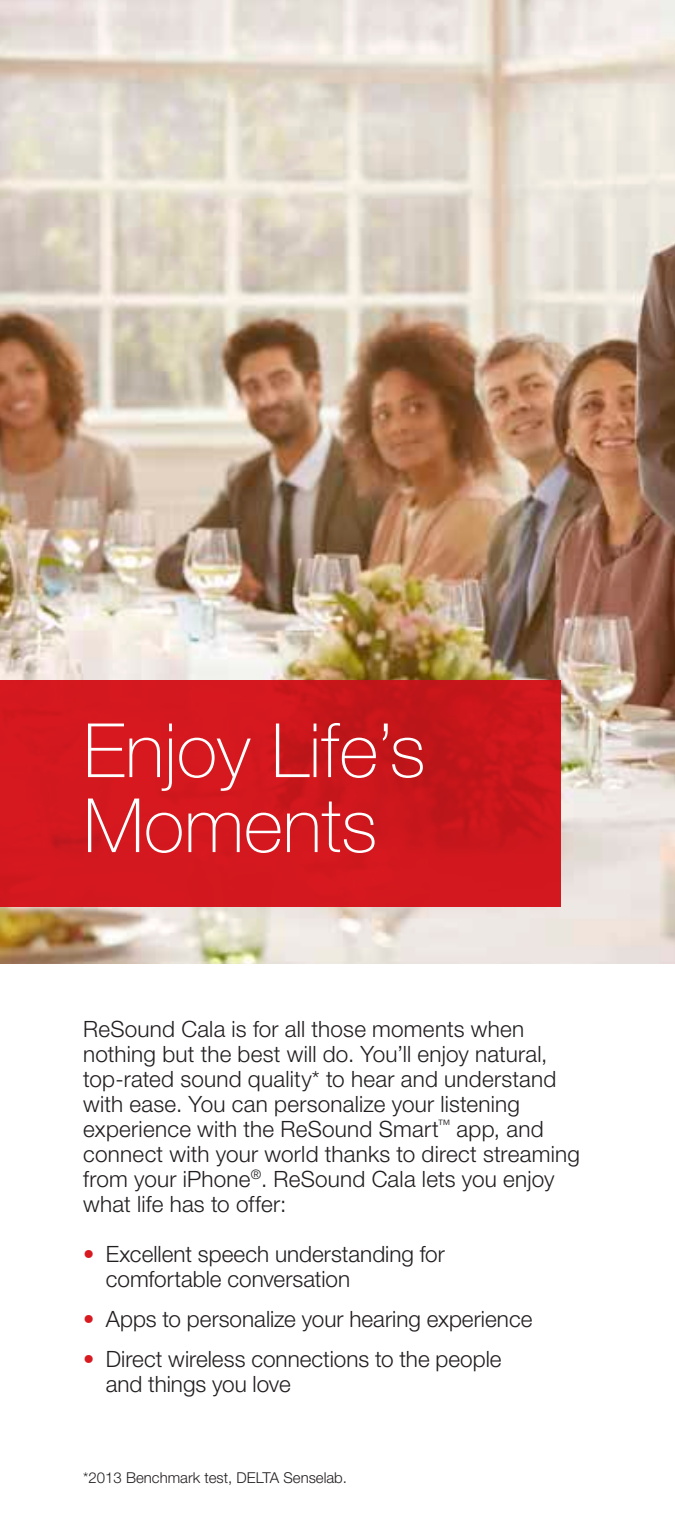
<style>
.page{position:relative;width:675px;height:1530px;background:#fff}
.page>*{position:absolute;margin:0;border:0;box-sizing:border-box;transform-origin:0 0}
.t1{font:100 75px/75px "Helvetica Neue LT Pro";color:#fff}
.t2{font:300 22.5px/25px "Helvetica Neue LT Pro";letter-spacing:.005em;color:#231f20}
.t3{font:300 15px "Helvetica Neue LT Pro";color:#231f20}
.s1{color:#d81920}
</style>
<div class="page">
<img style="left:0;top:0;width:675px;height:964px">
<svg style="left:0;top:680px;width:560px;height:227px;background:#cf171d"></svg>
<h1 class="t1" style="left:83px;top:713px;width:344px">Enjoy Life’s<br>Moments</h1>
<p class="t2" style="left:83px;top:1016px;width:498px">ReSound Cala is for all those moments when nothing but the best will do. You’ll enjoy natural, top-rated sound quality* to hear and understand with ease. You can personalize your listening experience with the ReSound Smart<sup>™</sup> app, and connect with your world thanks to direct streaming from your iPhone<sup>®</sup>. ReSound Cala lets you enjoy what life has to offer:</p>
<p class="t2" style="left:106px;top:1241px;width:341px;text-indent:-22px"><span class="s1">•</span> Excellent speech understanding for comfortable conversation</p>
<p class="t2" style="left:83px;top:1306px;width:451px"><span class="s1">•</span> Apps to personalize your hearing experience</p>
<p class="t2" style="left:106px;top:1346px;width:397px;text-indent:-22px"><span class="s1">•</span> Direct wireless connections to the people and things you love</p>
<p class="t3" style="left:83px;top:1469px;width:265px">*2013 Benchmark test, DELTA Senselab.</p>
</div>
